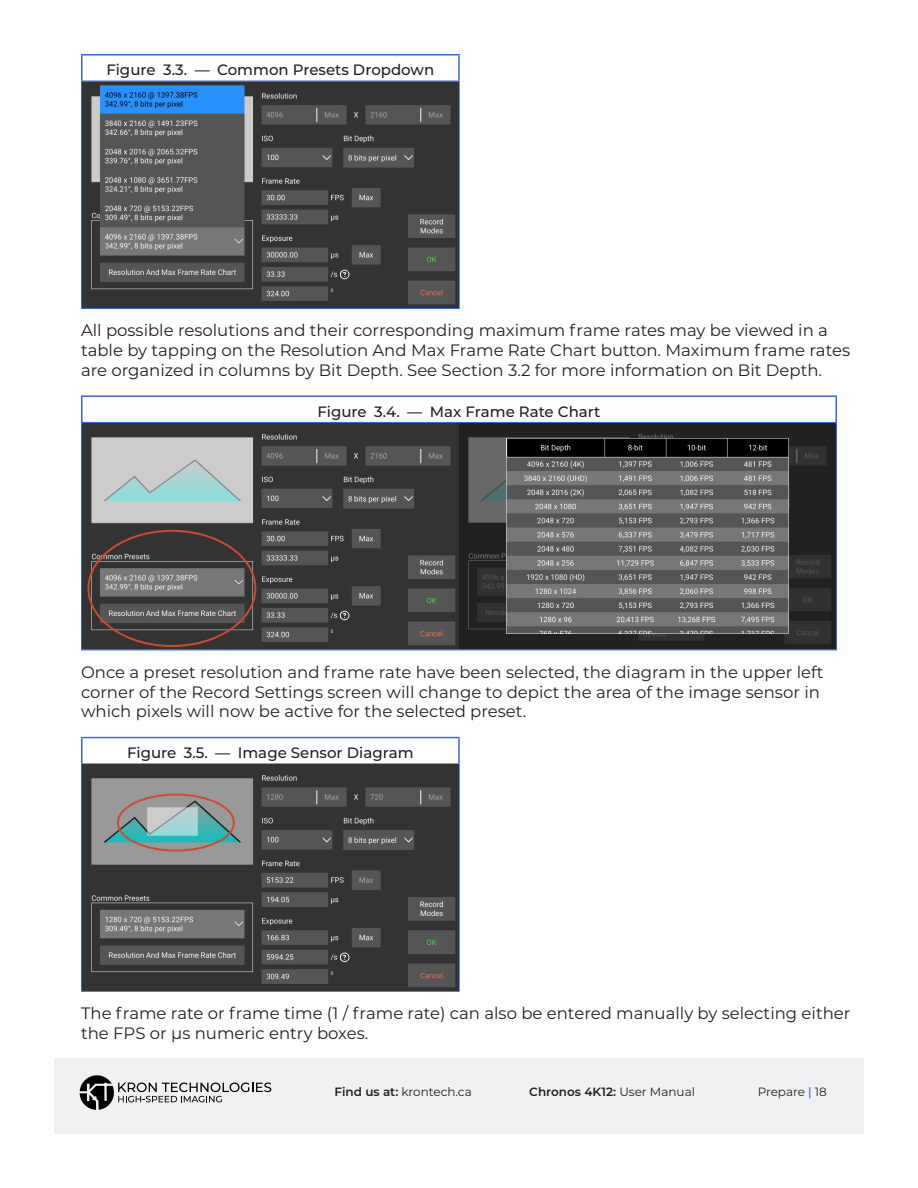
<style>
.page{position:relative;width:918px;height:1188px;background:#fff}
.page>*{position:absolute;margin:0;border:0;box-sizing:border-box;transform-origin:0 0}
.Body_Text{font:16.5px/19.8px "Montserrat";color:#231f20}
.t1{font:500 15px "Montserrat";color:#231f20}
.t2{font:12px "Montserrat";letter-spacing:-.005em;color:#231f20}
.t3{font:600 12px "Montserrat";color:#231f20}
.s1{font-weight:600}
.s2{font-weight:400}
.s3{font-weight:500;color:#3c64df}
</style>
<div class="page">
<div style="left:54px;top:1058px;width:810px;height:76px;background:#f0f1f2"></div>
<svg style="left:80px;top:1075px;width:191px;height:35px"></svg>
<hr style="left:81px;top:54px;width:379px;height:2px;background:#3c64df">
<svg style="left:81px;top:55px;width:1px;height:26px"></svg>
<hr style="left:81px;top:82px;width:1px;height:226px;background:#3c64df">
<hr style="left:81px;top:308px;width:379px;height:1px;background:#3c64df">
<hr style="left:458px;top:55px;width:2px;height:26px;background:#3c64df">
<hr style="left:81px;top:81px;width:379px;height:1px;background:#3c64df">
<hr style="left:458px;top:82px;width:2px;height:226px;background:#3c64df">
<img style="left:83px;top:82px;width:375px;height:226px">
<hr style="left:81px;top:395px;width:378px;height:2px;background:#3c64df">
<svg style="left:81px;top:397px;width:1px;height:25px"></svg>
<hr style="left:459px;top:395px;width:378px;height:2px;background:#3c64df">
<hr style="left:81px;top:423px;width:1px;height:226px;background:#3c64df">
<hr style="left:81px;top:649px;width:378px;height:1px;background:#3c64df">
<hr style="left:459px;top:649px;width:378px;height:1px;background:#3c64df">
<svg style="left:836px;top:397px;width:1px;height:25px"></svg>
<hr style="left:81px;top:422px;width:378px;height:1px;background:#3c64df">
<hr style="left:459px;top:422px;width:378px;height:1px;background:#3c64df">
<hr style="left:458px;top:423px;width:2px;height:226px;background:#3c64df">
<hr style="left:836px;top:423px;width:1px;height:226px;background:#3c64df">
<img style="left:83px;top:423px;width:375px;height:226px">
<img style="left:460px;top:423px;width:376px;height:226px">
<hr style="left:81px;top:737px;width:379px;height:1px;background:#3c64df">
<svg style="left:81px;top:738px;width:1px;height:25px"></svg>
<hr style="left:81px;top:765px;width:1px;height:225px;background:#3c64df">
<hr style="left:81px;top:990px;width:379px;height:2px;background:#3c64df">
<hr style="left:458px;top:738px;width:2px;height:25px;background:#3c64df">
<hr style="left:81px;top:763px;width:379px;height:2px;background:#3c64df">
<hr style="left:458px;top:765px;width:2px;height:225px;background:#3c64df">
<img style="left:83px;top:765px;width:375px;height:225px">
<div style="left:117px;top:794px;width:118px;height:58px;border:2px solid #d04a2e;border-radius:50%"></div>
<p class="t1" style="left:106px;top:59px;width:329px">Figure 3.3. — Common Presets Dropdown</p>
<p class="Body_Text" style="left:81px;top:320px;width:771px">All possible resolutions and their corresponding maximum frame rates may be viewed in a table by tapping on the Resolution And Max Frame Rate Chart button. Maximum frame rates are organized in columns by Bit Depth. See Section 3.2 for more information on Bit Depth.</p>
<p class="t1" style="left:318px;top:401px;width:284px">Figure 3.4. — Max Frame Rate Chart</p>
<p class="Body_Text" style="left:81px;top:661px;width:744px">Once a preset resolution and frame rate have been selected, the diagram in the upper left corner of the Record Settings screen will change to depict the area of the image sensor in which pixels will now be active for the selected preset.</p>
<p class="t1" style="left:127px;top:742px;width:288px">Figure 3.5. — Image Sensor Diagram</p>
<p class="Body_Text" style="left:81px;top:1003px;width:771px">The frame rate or frame time (1 / frame rate) can also be entered manually by selecting either the FPS or µs numeric entry boxes.</p>
<p class="t2" style="left:335px;top:1083px;width:139px"><span class="s1">Find us at:</span> krontech.ca</p>
<p class="t3" style="left:529px;top:1083px;width:167px">Chronos 4K12: <span class="s2">User Manual</span></p>
<p class="t2" style="left:758px;top:1083px;width:71px">Prepare <span class="s3">|</span> 18</p>
</div>
